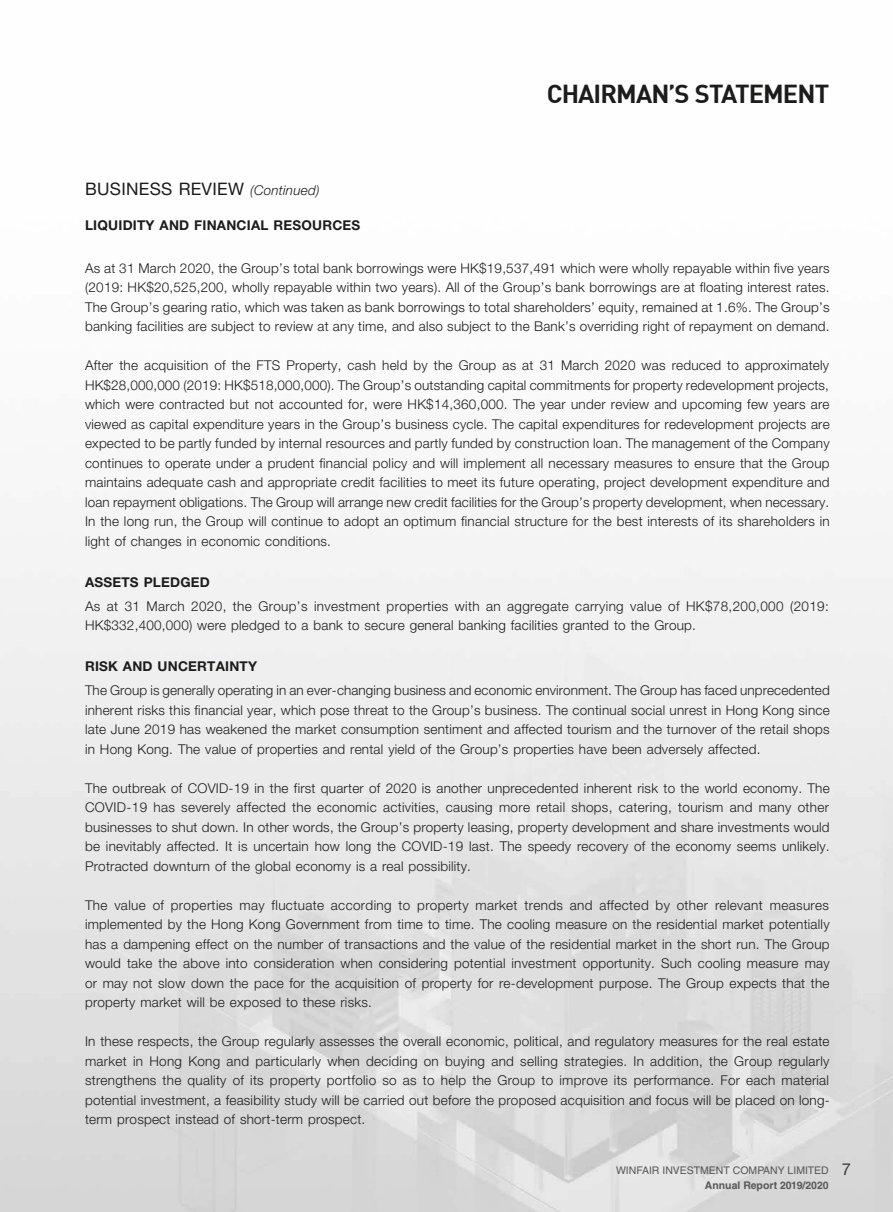
<style>
.page{position:relative;width:893px;height:1212px;background:#fff}
.page>*{position:absolute;margin:0;border:0;box-sizing:border-box;transform-origin:0 0}
.t1{font:700 25.5px "DIN";letter-spacing:-.035em;color:#1c1c1b}
.t2{font:17.25px "Helvetica Neue LT Std";letter-spacing:.015em;color:#1c1c1b}
.t3{font:300 13.5px/19.5px "Helvetica Neue LT Std";letter-spacing:.015em;color:#1c1c1b;text-align:justify}
.t4{font:700 13.5px "Helvetica Neue LT Std";letter-spacing:.015em;color:#1c1c1b}
.t5{font:10.5px/14.9px "Helvetica LT Std";color:#575756}
.s1{font-weight:300;font-style:italic;font-size:13.5px}
.s2{font-family:"Helvetica Neue LT Std";font-size:16.5px;color:#3c3c3b}
.s3{font-weight:700}
</style>
<div class="page">
<h1 class="t1" style="left:547px;top:77px;width:284px">CHAIRMAN’S STATEMENT</h1>
<p class="t2" style="left:85px;top:179px;width:236px">BUSINESS REVIEW <span class="s1">(Continued)</span></p>
<p class="t4" style="left:85px;top:216px;width:277px">LIQUIDITY AND FINANCIAL RESOURCES</p>
<p class="t3" style="left:85px;top:258px;width:746px">As at 31 March 2020, the Group’s total bank borrowings were HK$19,537,491 which were wholly repayable within five years (2019: HK$20,525,200, wholly repayable within two years). All of the Group’s bank borrowings are at floating interest rates.<br>The Group’s gearing ratio, which was taken as bank borrowings to total shareholders’ equity, remained at 1.6%. The Group’s banking facilities are subject to review at any time, and also subject to the Bank’s overriding right of repayment on demand.</p>
<p class="t3" style="left:85px;top:355px;width:746px">After the acquisition of the FTS Property, cash held by the Group as at 31 March 2020 was reduced to approximately HK$28,000,000 (2019: HK$518,000,000). The Group’s outstanding capital commitments for property redevelopment projects, which were contracted but not accounted for, were HK$14,360,000. The year under review and upcoming few years are viewed as capital expenditure years in the Group’s business cycle. The capital expenditures for redevelopment projects are expected to be partly funded by internal resources and partly funded by construction loan. The management of the Company continues to operate under a prudent financial policy and will implement all necessary measures to ensure that the Group maintains adequate cash and appropriate credit facilities to meet its future operating, project development expenditure and loan repayment obligations. The Group will arrange new credit facilities for the Group’s property development, when necessary.<br>In the long run, the Group will continue to adopt an optimum financial structure for the best interests of its shareholders in light of changes in economic conditions.</p>
<p class="t4" style="left:85px;top:574px;width:126px">ASSETS PLEDGED</p>
<p class="t3" style="left:85px;top:596px;width:745px">As at 31 March 2020, the Group’s investment properties with an aggregate carrying value of HK$78,200,000 (2019:<br>HK$332,400,000) were pledged to a bank to secure general banking facilities granted to the Group.</p>
<p class="t4" style="left:85px;top:658px;width:174px">RISK AND UNCERTAINTY</p>
<p class="t3" style="left:85px;top:680px;width:746px">The Group is generally operating in an ever-changing business and economic environment. The Group has faced unprecedented inherent risks this financial year, which pose threat to the Group’s business. The continual social unrest in Hong Kong since late June 2019 has weakened the market consumption sentiment and affected tourism and the turnover of the retail shops in Hong Kong. The value of properties and rental yield of the Group’s properties have been adversely affected.</p>
<p class="t3" style="left:85px;top:778px;width:746px">The outbreak of COVID-19 in the first quarter of 2020 is another unprecedented inherent risk to the world economy. The COVID-19 has severely affected the economic activities, causing more retail shops, catering, tourism and many other businesses to shut down. In other words, the Group’s property leasing, property development and share investments would be inevitably affected. It is uncertain how long the COVID-19 last. The speedy recovery of the economy seems unlikely.<br>Protracted downturn of the global economy is a real possibility.</p>
<p class="t3" style="left:85px;top:895px;width:746px">The value of properties may fluctuate according to property market trends and affected by other relevant measures implemented by the Hong Kong Government from time to time. The cooling measure on the residential market potentially has a dampening effect on the number of transactions and the value of the residential market in the short run. The Group would take the above into consideration when considering potential investment opportunity. Such cooling measure may or may not slow down the pace for the acquisition of property for re-development purpose. The Group expects that the property market will be exposed to these risks.</p>
<p class="t3" style="left:85px;top:1031px;width:746px">In these respects, the Group regularly assesses the overall economic, political, and regulatory measures for the real estate market in Hong Kong and particularly when deciding on buying and selling strategies. In addition, the Group regularly strengthens the quality of its property portfolio so as to help the Group to improve its performance. For each material potential investment, a feasibility study will be carried out before the proposed acquisition and focus will be placed on long&shy;term prospect instead of short-term prospect.</p>
<p class="t5" style="left:705px;top:1163px;width:148px;text-indent:-89px">WINFAIR INVESTMENT COMPANY LIMITED <span class="s2">7<br></span><span class="s3">Annual Report 2019/2020</span></p>
</div>
